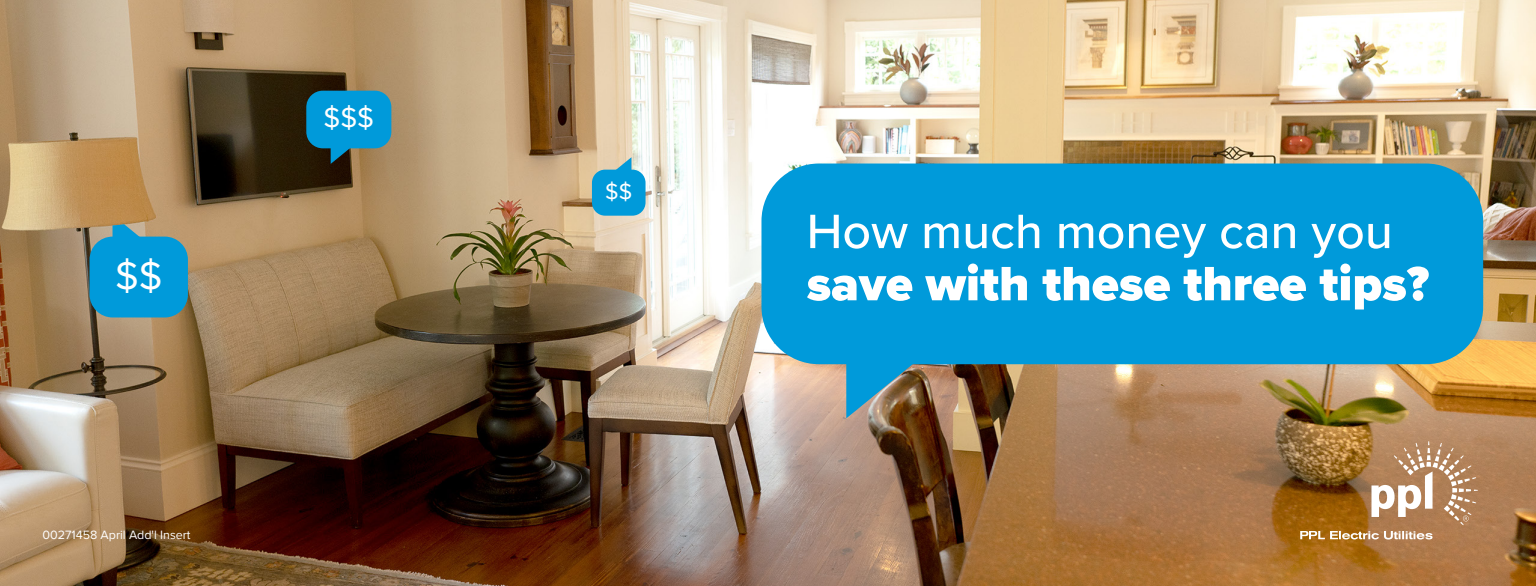
<style>
.page{position:relative;width:1536px;height:586px;background:#fff}
.page>*{position:absolute;margin:0;border:0;box-sizing:border-box;transform-origin:0 0}
.t1{font:900 50px "Proxima Nova";color:#fff}
.t2{font:500 50px "Proxima Nova";color:#fff}
.t3{font:40px "Proxima Nova";color:#fff}
.t4{font:28.5px "Proxima Nova";color:#fff}
.t5{font:22.75px "Proxima Nova";color:#fff}
.t6{font:12.5px "Proxima Nova";color:#fff}
</style>
<div class="page">
<img style="left:0;top:0;width:1536px;height:586px">
<div style="left:90px;top:237px;width:98px;height:80px;background:#009ada;border-radius:23px"></div>
<svg style="left:113px;top:224px;width:31px;height:13px"></svg>
<div style="left:306px;top:91px;width:85px;height:57px;background:#009ada;border-radius:17px"></div>
<svg style="left:331px;top:148px;width:22px;height:16px"></svg>
<div style="left:761px;top:163px;width:722px;height:201px;background:#009ada;border-radius:57px"></div>
<img style="left:846px;top:364px;width:79px;height:54px">
<div style="left:592px;top:170px;width:54px;height:46px;background:#009ada;border-radius:13px"></div>
<svg style="left:613px;top:157px;width:18px;height:13px"></svg>
<svg style="left:1300px;top:531px;width:132px;height:8px"></svg>
<svg style="left:1371px;top:441px;width:107px;height:84px"></svg>
<svg style="left:1527px;top:582px;width:9px;height:4px"></svg>
<h2 class="t3" style="left:115px;top:246px;width:49px">$$</h2>
<p class="t6" style="left:42px;top:526px;width:150px">00271458 April Add'l Insert</p>
<h3 class="t4" style="left:323px;top:97px;width:52px">$$$</h3>
<h3 class="t5" style="left:605px;top:174px;width:29px">$$</h3>
<h1 class="t2" style="left:807px;top:194px;width:588px">How much money can you</h1>
<h1 class="t1" style="left:807px;top:246px;width:624px">save with these three tips?</h1>
</div>
